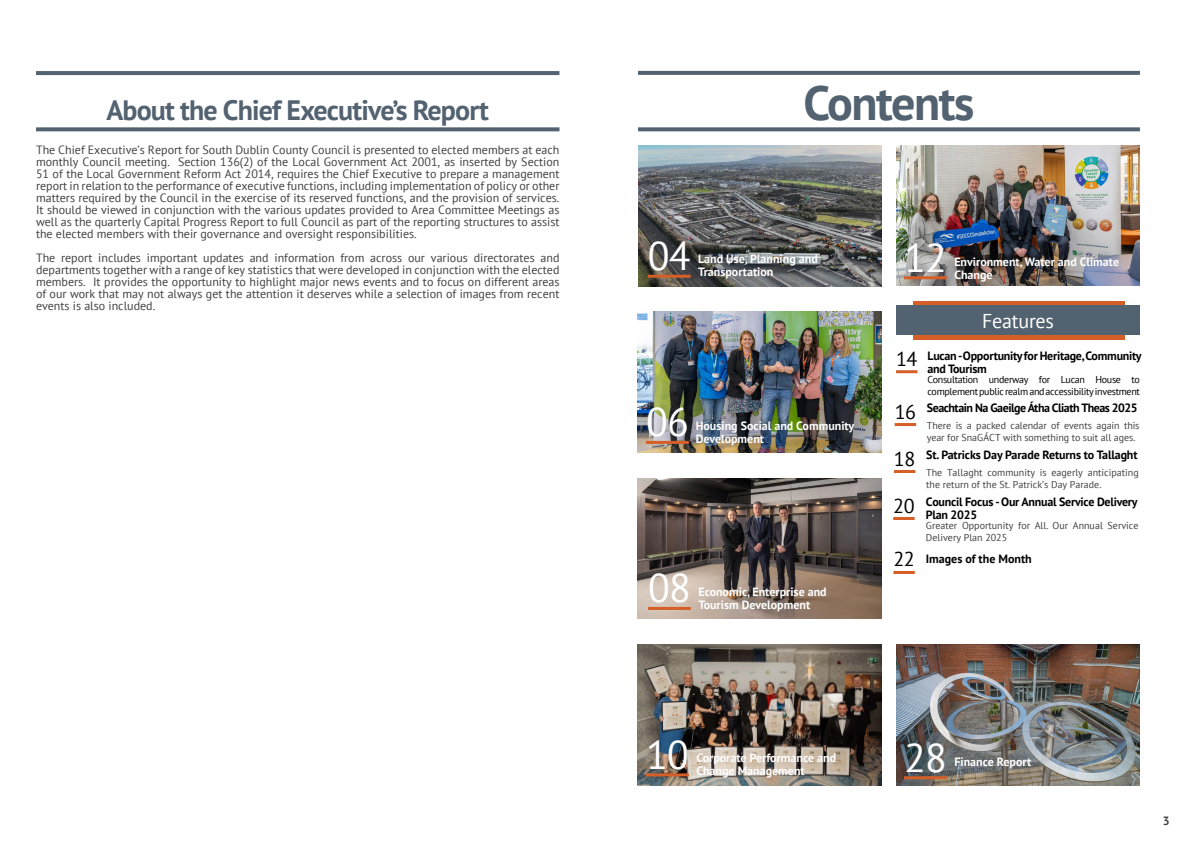
<style>
.page{position:relative;width:1191px;height:842px;background:#fff}
.page>*{position:absolute;margin:0;border:0;box-sizing:border-box;transform-origin:0 0}
.t1{font:700 48px "PT Sans";letter-spacing:-.03em;color:#536270}
.t2{font:40px "PT Sans";letter-spacing:-.02em;color:#fff}
.t3{font:700 28px "PT Sans";letter-spacing:-.03em;color:#536270}
.t4{font:20px "PT Sans";letter-spacing:-.01em;color:#fff}
.t5{font:20px "PT Sans";color:#000}
.t6{font:12px/12px "PT Sans";color:#414042;text-align:justify}
.t7{font:700 12px "PT Sans";color:#fff}
.t8{font:700 12px/13px "PT Sans";letter-spacing:-.02em;color:#000}
.t9{font:700 12px "PT Sans";letter-spacing:-.04em;color:#000}
.t10{font:700 12px "PT Sans";color:#000}
.t11{font:700 12px "PT Sans";color:#414042}
.t12{font:10px/12px "PT Sans";color:#414042}
.t13{font:10px/12px "PT Sans";letter-spacing:-.03em;color:#000}
.s1{font-weight:400;font-size:20px}
</style>
<div class="page">
<img style="left:638px;top:478px;width:243px;height:141px">
<hr style="left:648px;top:607px;width:43px;height:3px;background:#d65e27">
<img style="left:638px;top:645px;width:244px;height:140px">
<hr style="left:646px;top:773px;width:43px;height:3px;background:#d65e27">
<img style="left:896px;top:145px;width:244px;height:141px">
<hr style="left:904px;top:276px;width:42px;height:3px;background:#d65e27">
<svg style="left:638px;top:71px;width:502px;height:4px;background:#586674"></svg>
<svg style="left:638px;top:127px;width:502px;height:4px;background:#626f7c"></svg>
<img style="left:638px;top:312px;width:243px;height:140px">
<hr style="left:646px;top:441px;width:43px;height:3px;background:#d65e27">
<hr style="left:36px;top:71px;width:523px;height:4px;background:#536270">
<svg style="left:36px;top:127px;width:523px;height:4px;background:#626f7c"></svg>
<img style="left:638px;top:146px;width:244px;height:140px">
<hr style="left:648px;top:275px;width:42px;height:3px;background:#d65e27">
<img style="left:896px;top:645px;width:244px;height:140px">
<hr style="left:904px;top:776px;width:42px;height:3px;background:#d65e27">
<div style="left:913px;top:301px;width:212px;height:38px;background:#d65e27"></div>
<div style="left:896px;top:305px;width:244px;height:30px;background:#536270"></div>
<hr style="left:896px;top:370px;width:21px;height:3px;background:#d65e27">
<hr style="left:893px;top:517px;width:21px;height:3px;background:#d65e27">
<hr style="left:893px;top:571px;width:21px;height:3px;background:#d65e27">
<hr style="left:894px;top:423px;width:22px;height:3px;background:#d65e27">
<hr style="left:894px;top:470px;width:21px;height:3px;background:#d65e27">
<h3 class="t3" style="left:106px;top:91px;width:384px">About the Chief Executive’s Report</h3>
<p class="t6" style="left:36px;top:144px;width:525px">The Chief Executive’s Report for South Dublin County Council is presented to elected members at each monthly Council meeting. Section 136(2) of the Local Government Act 2001, as inserted by Section 51 of the Local Government Reform Act 2014, requires the Chief Executive to prepare a management report in relation to the performance of executive functions, including implementation of policy or other matters required by the Council in the exercise of its reserved functions, and the provision of services.<br>It should be viewed in conjunction with the various updates provided to Area Committee Meetings as well as the quarterly Capital Progress Report to full Council as part of the reporting structures to assist the elected members with their governance and oversight responsibilities.</p>
<p class="t6" style="left:36px;top:252px;width:525px">The report includes important updates and information from across our various directorates and departments together with a range of key statistics that were developed in conjunction with the elected members. It provides the opportunity to highlight major news events and to focus on different areas of our work that may not always get the attention it deserves while a selection of images from recent events is also included.</p>
<h1 class="t1" style="left:803px;top:71px;width:173px">Contents</h1>
<h2 class="t2" style="left:648px;top:231px;width:44px">04</h2>
<p class="t7" style="left:698px;top:251px;width:121px">Land Use, Planning and</p>
<p class="t7" style="left:698px;top:264px;width:77px">Transportation</p>
<h2 class="t2" style="left:904px;top:232px;width:44px">12</h2>
<p class="t7" style="left:954px;top:253px;width:166px">Environment, Water and Climate</p>
<p class="t7" style="left:954px;top:266px;width:40px">Change</p>
<h3 class="t4" style="left:982px;top:308px;width:73px">Features</h3>
<h3 class="t5" style="left:896px;top:346px;width:23px">14</h3>
<p class="t8" style="left:927px;top:349px;width:216px">Lucan - Opportunity for Heritage, Community and Tourism</p>
<p class="t13" style="left:927px;top:373px;width:214px">Consultation underway for Lucan House to complement public realm and accessibility investment</p>
<h2 class="t2" style="left:646px;top:397px;width:44px">06</h2>
<p class="t7" style="left:695px;top:417px;width:160px">Housing Social and Community</p>
<p class="t7" style="left:695px;top:430px;width:70px">Development</p>
<h2 class="t2" style="left:648px;top:563px;width:44px">08</h2>
<p class="t7" style="left:698px;top:584px;width:130px">Economic, Enterprise and</p>
<p class="t7" style="left:698px;top:597px;width:113px">Tourism Development</p>
<p class="t9" style="left:894px;top:400px;width:244px"><span class="s1">16</span> Seachtain Na Gaeilge Átha Cliath Theas 2025</p>
<p class="t12" style="left:927px;top:419px;width:214px">There is a packed calendar of events again this year for SnaGÁCT with something to suit all ages.</p>
<p class="t8" style="left:894px;top:448px;width:245px"><span class="s1">18</span> St. Patricks Day Parade Returns to Tallaght</p>
<p class="t12" style="left:926px;top:466px;width:214px">The Tallaght community is eagerly anticipating the return of the St. Patrick’s Day Parade.</p>
<h3 class="t5" style="left:893px;top:493px;width:23px">20</h3>
<p class="t8" style="left:926px;top:495px;width:213px">Council Focus - Our Annual Service Delivery<br>Plan 2025</p>
<p class="t12" style="left:926px;top:519px;width:214px">Greater Opportunity for All. Our Annual Service<br>Delivery Plan 2025</p>
<p class="t10" style="left:893px;top:551px;width:140px"><span class="s1">22</span> Images of the Month</p>
<h2 class="t2" style="left:646px;top:729px;width:44px">10</h2>
<p class="t7" style="left:696px;top:750px;width:141px">Corporate Performance and</p>
<p class="t7" style="left:696px;top:763px;width:110px">Change Management</p>
<h2 class="t2" style="left:904px;top:732px;width:44px">28</h2>
<p class="t7" style="left:954px;top:753px;width:78px">Finance Report</p>
<p class="t11" style="left:1162px;top:812px;width:8px">3</p>
</div>
